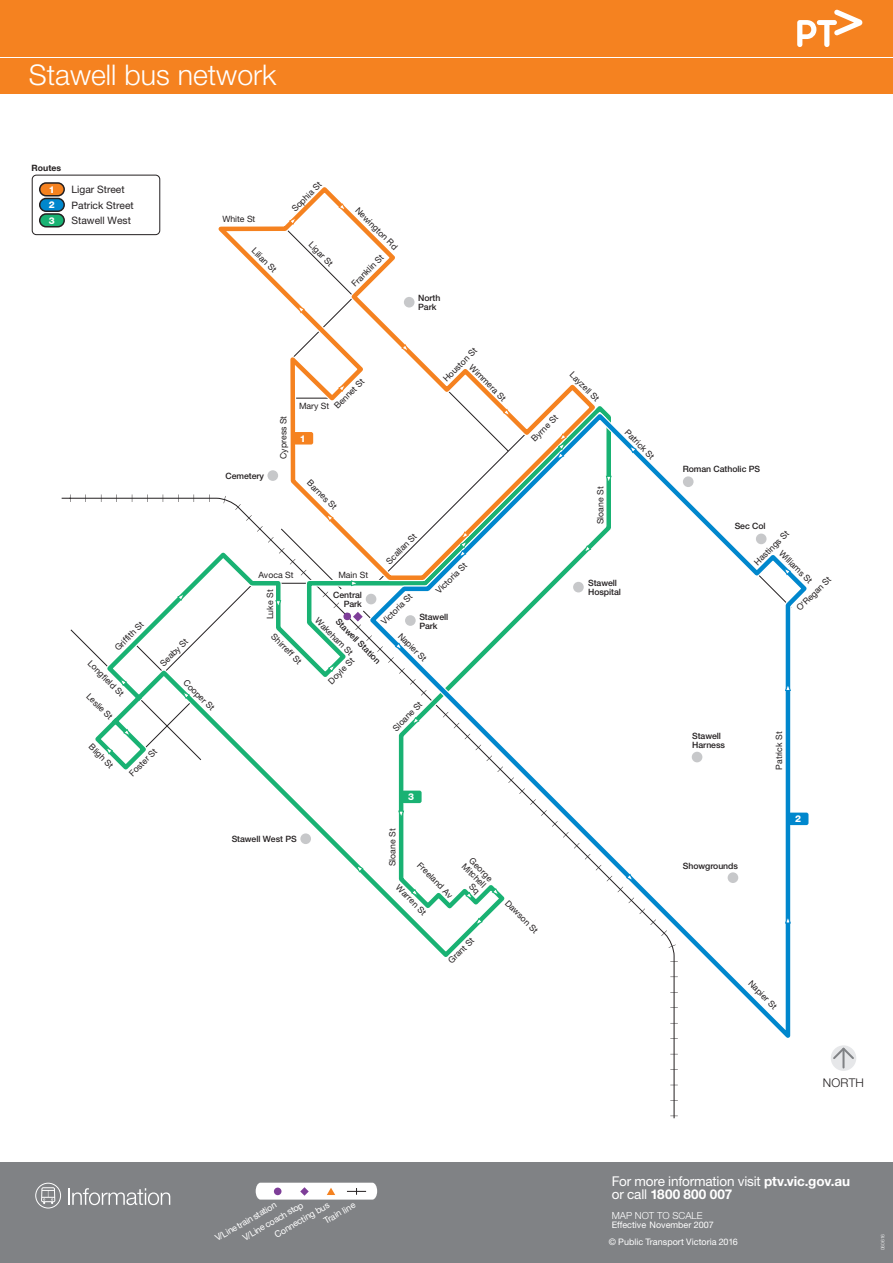
<style>
.page{position:relative;width:893px;height:1263px;background:#fff}
.page>*{position:absolute;margin:0;border:0;box-sizing:border-box;transform-origin:0 0}
.t1{font:300 28.5px "Helvetica Neue";color:#fff}
.t2{font:13.5px/13.5px "Helvetica Neue";letter-spacing:-.01em;color:#fff}
.t3{font:300 12px "Helvetica Neue";letter-spacing:.01em;color:#231f20}
.t4{font:10.2px/15.5px "Helvetica Neue";color:#231f20}
.t5{font:300 9.75px "Helvetica Neue";color:#fff}
.t6{font:800 9.45px/15.5px "Helvetica Neue";color:#fff;text-align:justify}
.t7{font:9px/16.8px "Helvetica Neue";color:#fff}
.t8{font:8.7px/9px "Helvetica Neue";color:#231f20;text-align:right}
.t9{font:500 8.7px/9px "Helvetica Neue";letter-spacing:-.005em;color:#231f20}
.t10{font:700 8.7px "Helvetica Neue";color:#231f20}
.t11{font:300 4.8px "Helvetica Neue";color:#fff}
.s1{font-weight:700}
</style>
<div class="page">
<svg style="left:91px;top:494px;width:272px;height:381px"></svg>
<svg style="left:366px;top:410px;width:441px;height:636px"></svg>
<svg style="left:205px;top:406px;width:397px;height:178px"></svg>
<svg style="left:210px;top:187px;width:389px;height:395px"></svg>
<svg style="left:293px;top:430px;width:22px;height:17px"></svg>
<div style="left:292px;top:432px;width:21px;height:12px;background:#f58220;border-radius:2px"></div>
<svg style="left:788px;top:810px;width:21px;height:17px"></svg>
<div style="left:788px;top:812px;width:20px;height:13px;background:#0087cd;border-radius:2px"></div>
<svg style="left:351px;top:580px;width:8px;height:6px"></svg>
<svg style="left:356px;top:865px;width:7px;height:7px"></svg>
<svg style="left:583px;top:545px;width:8px;height:8px"></svg>
<svg style="left:328px;top:664px;width:8px;height:8px"></svg>
<svg style="left:411px;top:889px;width:8px;height:8px"></svg>
<svg style="left:465px;top:892px;width:8px;height:8px"></svg>
<svg style="left:492px;top:888px;width:8px;height:8px"></svg>
<svg style="left:70px;top:583px;width:183px;height:177px"></svg>
<svg style="left:606px;top:476px;width:6px;height:8px"></svg>
<svg style="left:275px;top:600px;width:6px;height:8px"></svg>
<svg style="left:398px;top:788px;width:26px;height:31px"></svg>
<svg style="left:412px;top:717px;width:7px;height:8px"></svg>
<svg style="left:475px;top:918px;width:8px;height:8px"></svg>
<svg style="left:626px;top:874px;width:8px;height:7px"></svg>
<svg style="left:395px;top:643px;width:8px;height:7px"></svg>
<svg style="left:629px;top:445px;width:8px;height:8px"></svg>
<svg style="left:756px;top:567px;width:36px;height:41px"></svg>
<svg style="left:785px;top:683px;width:6px;height:8px"></svg>
<svg style="left:785px;top:915px;width:6px;height:8px"></svg>
<svg style="left:338px;top:203px;width:8px;height:8px"></svg>
<svg style="left:401px;top:344px;width:8px;height:8px"></svg>
<svg style="left:556px;top:433px;width:11px;height:27px"></svg>
<svg style="left:376px;top:389px;width:151px;height:194px"></svg>
<svg style="left:283px;top:217px;width:71px;height:142px"></svg>
<svg style="left:338px;top:384px;width:8px;height:8px"></svg>
<svg style="left:326px;top:514px;width:8px;height:7px"></svg>
<div style="left:404px;top:297px;width:11px;height:11px;background:#c7c8ca;border-radius:50%"></div>
<div style="left:683px;top:476px;width:11px;height:11px;background:#c7c8ca;border-radius:50%"></div>
<div style="left:756px;top:533px;width:11px;height:11px;background:#c7c8ca;border-radius:50%"></div>
<div style="left:573px;top:582px;width:11px;height:10px;background:#c7c8ca;border-radius:50%"></div>
<div style="left:692px;top:752px;width:10px;height:10px;background:#c7c8ca;border-radius:50%"></div>
<div style="left:728px;top:872px;width:10px;height:11px;background:#c7c8ca;border-radius:50%"></div>
<div style="left:300px;top:833px;width:11px;height:11px;background:#c7c8ca;border-radius:50%"></div>
<div style="left:405px;top:615px;width:11px;height:11px;background:#c7c8ca;border-radius:50%"></div>
<div style="left:366px;top:594px;width:10px;height:10px;background:#c7c8ca;border-radius:50%"></div>
<div style="left:267px;top:470px;width:11px;height:11px;background:#c7c8ca;border-radius:50%"></div>
<svg style="left:343px;top:610px;width:30px;height:11px"></svg>
<div style="left:32px;top:175px;width:128px;height:60px;border:1px solid #231f20;border-radius:4px"></div>
<div style="left:40px;top:183px;width:24px;height:13px;background:#f58220;border-radius:6px"></div>
<div style="left:39px;top:182px;width:26px;height:14px;border:2px solid #231f20;border-radius:6px"></div>
<div style="left:40px;top:198px;width:24px;height:13px;background:#0087cd;border-radius:6px"></div>
<div style="left:39px;top:198px;width:26px;height:14px;border:2px solid #231f20;border-radius:6px"></div>
<div style="left:40px;top:214px;width:24px;height:13px;background:#19b273;border-radius:6px"></div>
<div style="left:39px;top:213px;width:26px;height:14px;border:2px solid #231f20;border-radius:6px"></div>
<div style="left:831px;top:1045px;width:25px;height:26px;background:#e6e7e9;border-radius:50%"></div>
<svg style="left:831px;top:1047px;width:25px;height:20px"></svg>
<div style="left:0;top:1162px;width:893px;height:101px;background:#808285"></div>
<svg style="left:68px;top:1188px;width:102px;height:17px"></svg>
<svg style="left:35px;top:1183px;width:26px;height:25px"></svg>
<svg style="left:256px;top:1183px;width:121px;height:16px;background:#f5f0f2"></svg>
<div style="left:0;top:0;width:893px;height:94px;background:#f58220"></div>
<svg style="left:797px;top:9px;width:65px;height:38px"></svg>
<hr style="left:0;top:57px;width:893px;height:1px;background:#fff">
<h1 class="t1" style="left:29px;top:57px;width:249px">Stawell bus network</h1>
<p class="t10" style="left:32px;top:162px;width:31px">Routes</p>
<p class="t6" style="left:49px;top:182px;width:7px">1<br>2<br>3</p>
<p class="t4" style="left:72px;top:182px;width:64px">Ligar Street<br>Patrick Street<br>Stawell West</p>
<p class="t8" style="left:290px;top:207px;width:40px;rotate:-45deg">Sophia St</p>
<p class="t8" style="left:222px;top:215px;width:35px">White St</p>
<p class="t8" style="left:257px;top:246px;width:32px;rotate:45deg">Lilian St</p>
<p class="t8" style="left:314px;top:240px;width:32px;rotate:45deg">Ligar St</p>
<p class="t8" style="left:360px;top:206px;width:57px;rotate:45deg">Newington Rd</p>
<p class="t8" style="left:350px;top:282px;width:43px;rotate:-45deg">Franklin St</p>
<p class="t9" style="left:418px;top:294px;width:24px">North<br>Park</p>
<p class="t8" style="left:113px;top:646px;width:38px;rotate:-45deg">Griffith St</p>
<p class="t8" style="left:93px;top:658px;width:48px;rotate:45deg">Longfield St</p>
<p class="t8" style="left:91px;top:691px;width:35px;rotate:45deg">Leslie St</p>
<p class="t8" style="left:158px;top:661px;width:37px;rotate:-45deg">Seaby St</p>
<p class="t8" style="left:188px;top:678px;width:41px;rotate:45deg">Cooper St</p>
<p class="t8" style="left:94px;top:742px;width:32px;rotate:45deg">Bligh St</p>
<p class="t8" style="left:127px;top:771px;width:37px;rotate:-45deg">Foster St</p>
<p class="t9" style="left:226px;top:471px;width:40px">Cemetery</p>
<p class="t8" style="left:279px;top:459px;width:44px;rotate:-90deg">Cypress St</p>
<p class="t8" style="left:332px;top:404px;width:40px;rotate:-45deg">Bennet St</p>
<p class="t8" style="left:299px;top:402px;width:32px">Mary St</p>
<p class="t6" style="left:300px;top:430px;width:7px">1</p>
<p class="t8" style="left:312px;top:478px;width:40px;rotate:45deg">Barnes St</p>
<p class="t8" style="left:441px;top:377px;width:45px;rotate:-45deg">Houston St</p>
<p class="t8" style="left:474px;top:362px;width:49px;rotate:45deg">Wimmera St</p>
<p class="t8" style="left:258px;top:571px;width:37px">Avoca St</p>
<p class="t8" style="left:265px;top:619px;width:31px;rotate:-90deg">Luke St</p>
<p class="t8" style="left:276px;top:632px;width:40px;rotate:45deg">Shirreff St</p>
<p class="t8" style="left:384px;top:559px;width:41px;rotate:-45deg">Scallan St</p>
<p class="t8" style="left:434px;top:588px;width:41px;rotate:-45deg">Victoria St</p>
<p class="t8" style="left:338px;top:571px;width:31px">Main St</p>
<p class="t9" style="left:333px;top:591px;width:30px;text-align:right">Central<br>Park</p>
<p class="t8" style="left:379px;top:619px;width:41px;rotate:-45deg">Victoria St</p>
<p class="t9" style="left:419px;top:612px;width:30px">Stawell<br>Park</p>
<p class="t8" style="left:320px;top:616px;width:51px;rotate:45deg">Wakeham St</p>
<p class="t9" style="left:340px;top:617px;width:61px;rotate:45deg">Stawell Station</p>
<p class="t8" style="left:403px;top:631px;width:38px;rotate:45deg">Napier St</p>
<p class="t8" style="left:326px;top:679px;width:34px;rotate:-45deg">Doyle St</p>
<p class="t8" style="left:391px;top:726px;width:39px;rotate:-45deg">Sloane St</p>
<p class="t6" style="left:408px;top:789px;width:7px">3</p>
<p class="t8" style="left:529px;top:436px;width:35px;rotate:-45deg">Byrne St</p>
<p class="t8" style="left:575px;top:370px;width:39px;rotate:45deg">Layzell St</p>
<p class="t8" style="left:596px;top:524px;width:39px;rotate:-90deg">Sloane St</p>
<p class="t8" style="left:630px;top:427px;width:39px;rotate:45deg">Patrick St</p>
<p class="t9" style="left:588px;top:579px;width:34px">Stawell<br>Hospital</p>
<p class="t9" style="left:232px;top:834px;width:67px">Stawell West PS</p>
<p class="t8" style="left:388px;top:866px;width:39px;rotate:-90deg">Sloane St</p>
<p class="t8" style="left:422px;top:860px;width:48px;rotate:45deg">Freeland Av</p>
<p class="t8" style="left:401px;top:883px;width:40px;rotate:45deg">Warren St</p>
<p class="t8" style="left:473px;top:855px;width:32px;rotate:45deg">George<br>Mitchell<br>Sq</p>
<p class="t8" style="left:446px;top:959px;width:34px;rotate:-45deg">Grant St</p>
<p class="t8" style="left:510px;top:898px;width:44px;rotate:45deg">Dawson St</p>
<p class="t9" style="left:683px;top:464px;width:79px">Roman Catholic PS</p>
<p class="t9" style="left:735px;top:522px;width:33px">Sec Col</p>
<p class="t8" style="left:752px;top:560px;width:46px;rotate:-45deg">Hastings St</p>
<p class="t8" style="left:784px;top:548px;width:45px;rotate:45deg">Williams St</p>
<p class="t8" style="left:795px;top:606px;width:46px;rotate:-45deg">O’Regan St</p>
<p class="t9" style="left:692px;top:731px;width:34px">Stawell<br>Harness</p>
<p class="t8" style="left:774px;top:769px;width:39px;rotate:-90deg">Patrick St</p>
<p class="t6" style="left:795px;top:811px;width:7px">2</p>
<p class="t9" style="left:683px;top:861px;width:57px">Showgrounds</p>
<p class="t8" style="left:753px;top:978px;width:38px;rotate:45deg">Napier St</p>
<h3 class="t3" style="left:823px;top:1075px;width:43px">NORTH</h3>
<p class="t7" style="left:320px;top:1214px;width:36px;rotate:-30deg">Train line</p>
<p class="t7" style="left:271px;top:1227px;width:63px;rotate:-30deg">Connecting bus</p>
<p class="t7" style="left:239px;top:1231px;width:70px;rotate:-30deg">V/Line coach stop</p>
<p class="t7" style="left:212px;top:1231px;width:71px;rotate:-30deg">V/Line train station</p>
<h2 class="t2" style="left:612px;top:1174px;width:240px">For more information visit <span class="s1">ptv.vic.gov.au </span>or call <span class="s1">1800 800 007</span></h2>
<p class="t5" style="left:612px;top:1209px;width:92px">MAP NOT TO SCALE</p>
<p class="t7" style="left:609px;top:1217px;width:131px;text-indent:3px">Effective November 2007<br>© Public Transport Victoria 2016</p>
<p class="t11" style="left:880px;top:1250px;width:18px;rotate:-90deg">060616</p>
</div>
